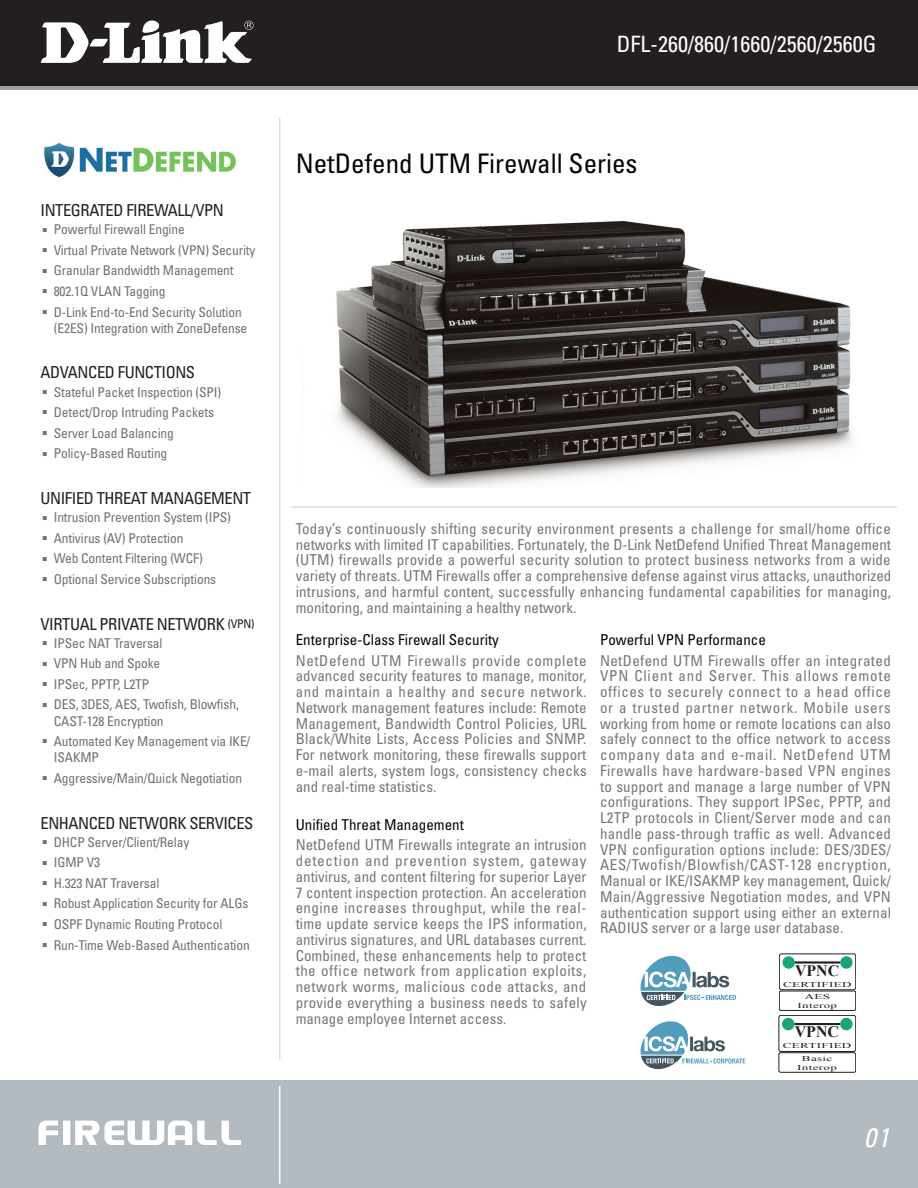
<style>
.page{position:relative;width:918px;height:1188px;background:#fff}
.page>*{position:absolute;margin:0;border:0;box-sizing:border-box;transform-origin:0 0}
.t1{font:condensed 27px "Univers";color:#040503}
.t2{font:condensed 22.5px "Univers";color:#fff}
.t3{font:condensed 16.5px "Univers";letter-spacing:-.025em;color:#231f20}
.t4{font:700 16.05px "Times New Roman";color:#221d1f}
.t5{font:700 15.9px "Times New Roman";color:#221d1f}
.t6{font:condensed 15px/15.8px "Univers";letter-spacing:.015em;color:#757679;text-align:justify}
.t7{font:condensed 15px "Univers";color:#040503}
.t8{font:condensed 13.5px/20.5px "Univers";letter-spacing:-.01em;color:#6c7375}
.t9{font:7.5px/12.1px "Times New Roman";letter-spacing:.025em;color:#221d1f;text-align:center;scale:1.75 1}
.s1{font-size:12px}
</style>
<div class="page">
<div style="left:0;top:0;width:918px;height:89px;background:linear-gradient(to right,#9b9ea3,#9b9ea3)"></div>
<div style="left:0;top:0;width:918px;height:85px;background:#231f20"></div>
<svg style="left:41px;top:20px;width:213px;height:43px"></svg>
<div style="left:0;top:1080px;width:918px;height:108px;background:#b3bbc0"></div>
<svg style="left:39px;top:1121px;width:202px;height:24px"></svg>
<hr style="left:279px;top:1086px;width:1px;height:98px;background:#fff">
<hr style="left:291px;top:506px;width:606px;height:2px;background:#dcdddf">
<hr style="left:279px;top:118px;width:1px;height:941px;background:#dcdddf">
<svg style="left:866px;top:1128px;width:23px;height:20px"></svg>
<img style="left:302px;top:220px;width:550px;height:268px">
<img style="left:44px;top:142px;width:192px;height:36px">
<svg style="left:779px;top:954px;width:77px;height:36px"></svg>
<div style="left:779px;top:991px;width:77px;height:20px;border:1px solid #221d1f;border-radius:2px"></div>
<svg style="left:779px;top:1015px;width:77px;height:37px"></svg>
<div style="left:779px;top:1052px;width:77px;height:21px;border:1px solid #221d1f;border-radius:2px"></div>
<svg style="left:640px;top:1021px;width:105px;height:49px"></svg>
<svg style="left:640px;top:955px;width:96px;height:51px"></svg>
<p class="t3" style="left:40px;top:200px;width:182px">Integrated Fi rewall/VPN</p>
<p class="t8" style="left:54px;top:219px;width:203px">Powerful Firewall Engine<br>Virtual Private N etwork (VPN ) Security<br>Granular Bandwidth Management<br>802.1Q VLAN</p>
<p class="t8" style="left:54px;top:281px;width:190px;text-align:center">Tagging<br>D-Link End-to-End Security Solution</p>
<p class="t8" style="left:54px;top:317px;width:195px">(E2ES) Integration with ZoneD efense</p>
<p class="t3" style="left:40px;top:362px;width:154px">Advanced Functi ons</p>
<p class="t8" style="left:54px;top:381px;width:169px">Stateful Packet Inspection (SPI)<br>D etect/D rop Intruding Packets<br>Server Load Balancing<br>Policy-Based Routing</p>
<p class="t3" style="left:40px;top:488px;width:212px">U nifi ed Threat Managem ent</p>
<p class="t8" style="left:54px;top:507px;width:179px">Intrusion Prevention System (IPS)<br>Antivirus (AV) Protection<br>Web Content Filtering (WC F)<br>O ptional Service Subscriptions</p>
<p class="t3" style="left:40px;top:613px;width:216px">Vi rtual Private N etwork <span class="s1">(VPN )</span></p>
<p class="t8" style="left:54px;top:633px;width:43px">IPSec NAT</p>
<p class="t8" style="left:54px;top:633px;width:187px;text-indent:60px">Traversal<br>VPN Hub and Spoke<br>IPSec, PPTP, L2TP<br>DES, 3DES, AES, Twofish, Blowfish,</p>
<p class="t8" style="left:54px;top:710px;width:198px">CAST-128 Encryption<br>Automated Key Management via IKE/</p>
<p class="t8" style="left:54px;top:747px;width:190px">ISAKMP<br>Aggressive/Main/Quick N egotiation</p>
<p class="t3" style="left:40px;top:812px;width:212px">Enhanced N etwork Servi ces</p>
<p class="t8" style="left:54px;top:832px;width:137px">DHCP Server/Client/Relay<br>IGMP V3<br>H .323 NAT</p>
<p class="t8" style="left:54px;top:873px;width:198px;text-indent:57px">Traversal<br>Robust Application Security for ALGs<br>OSPF Dynamic Routing Protocol<br>Run-Time Web-Based Authentication</p>
<h2 class="t2" style="left:617px;top:30px;width:258px">D FL-260/860/1660/2560/2560G</h2>
<h1 class="t1" style="left:296px;top:146px;width:343px">N etD efend UTM Firewall Series</h1>
<p class="t6" style="left:296px;top:520px;width:597px">Today’s continuously shifting security environment presents a challenge for small/home office networks with limited IT capabilities. Fortunately, the D-Link NetDefend Unified Threat Management (UTM) firewalls provide a powerful security solution to protect business networks from a wide variety of threats. UTM Firewalls offer a comprehensive defense against virus attacks, unauthorized intrusions, and harmful content, successfully enhancing fundamental capabilities for managing, monitoring, and maintaining a healthy network.</p>
<p class="t7" style="left:296px;top:630px;width:205px">Enterprise-Class Firewall Security</p>
<p class="t6" style="left:296px;top:652px;width:293px;text-align:left">N etDefend UTM Firewalls provide complete advanced security features to manage, monitor, and maintain a healthy and secure network.<br>Network management features include: Remote Management, Bandwidth Control Policies, URL Black/White Lists, Access Policies and SN MP.<br>For network monitoring, these firewalls support e-mail alerts, system logs, consistency checks and real-time statistics.</p>
<p class="t7" style="left:296px;top:815px;width:170px">Unified Threat Management</p>
<p class="t6" style="left:296px;top:837px;width:293px">N etD efend UTM Firewalls integrate an intrusion detection and prevention system, gateway antivirus, and content filtering for superior Layer 7 content inspection protection. An acceleration engine increases throughput, while the real&shy;time update service keeps the IPS information, antivirus signatures, and URL</p>
<p class="t6" style="left:296px;top:931px;width:293px;text-indent:178px">databases current.<br>Combined, these enhancements help to protect the office network from application exploits, network worms, malicious code attacks, and provide everything a business needs to safely manage employee Internet access.</p>
<p class="t7" style="left:600px;top:630px;width:167px">Powerful VPN Performance</p>
<p class="t6" style="left:600px;top:652px;width:293px;text-align:left">N etD efend UTM Firewalls offer an integrated VPN Client and Server. This allows remote offices to securely connect to a head office or a trusted partner network. Mobile users working from home or remote locations can also safely connect to the office network to access company data and e-mail. NetDefend UTM Firewalls have hardware-based VPN engines to support and manage a large number of VPN configurations. They support IPSec, PPTP, and L2TP protocols in Client/Server mode and can handle pass-through traffic as well. Advanced VPN configuration options include: DES/3DES/ AES/Twofish/Blowfish/CAST-128 encryption, Manual or IKE/ISAKMP key management, Quick/ Main/Aggressive N egotiation modes, and VPN authentication support using either an external RAD IUS server or a large user database.</p>
<p class="t5" style="left:795px;top:959px;width:46px">VPNC</p>
<p class="t9" style="left:783px;top:978px;width:40px">CERTIFIED<br>AES</p>
<p class="t9" style="left:798px;top:999px;width:24px">Interop</p>
<p class="t4" style="left:795px;top:1021px;width:46px">VPNC</p>
<p class="t9" style="left:783px;top:1040px;width:41px">CERTIFIED<br>Basic</p>
<p class="t9" style="left:797px;top:1061px;width:24px">Interop</p>
</div>
